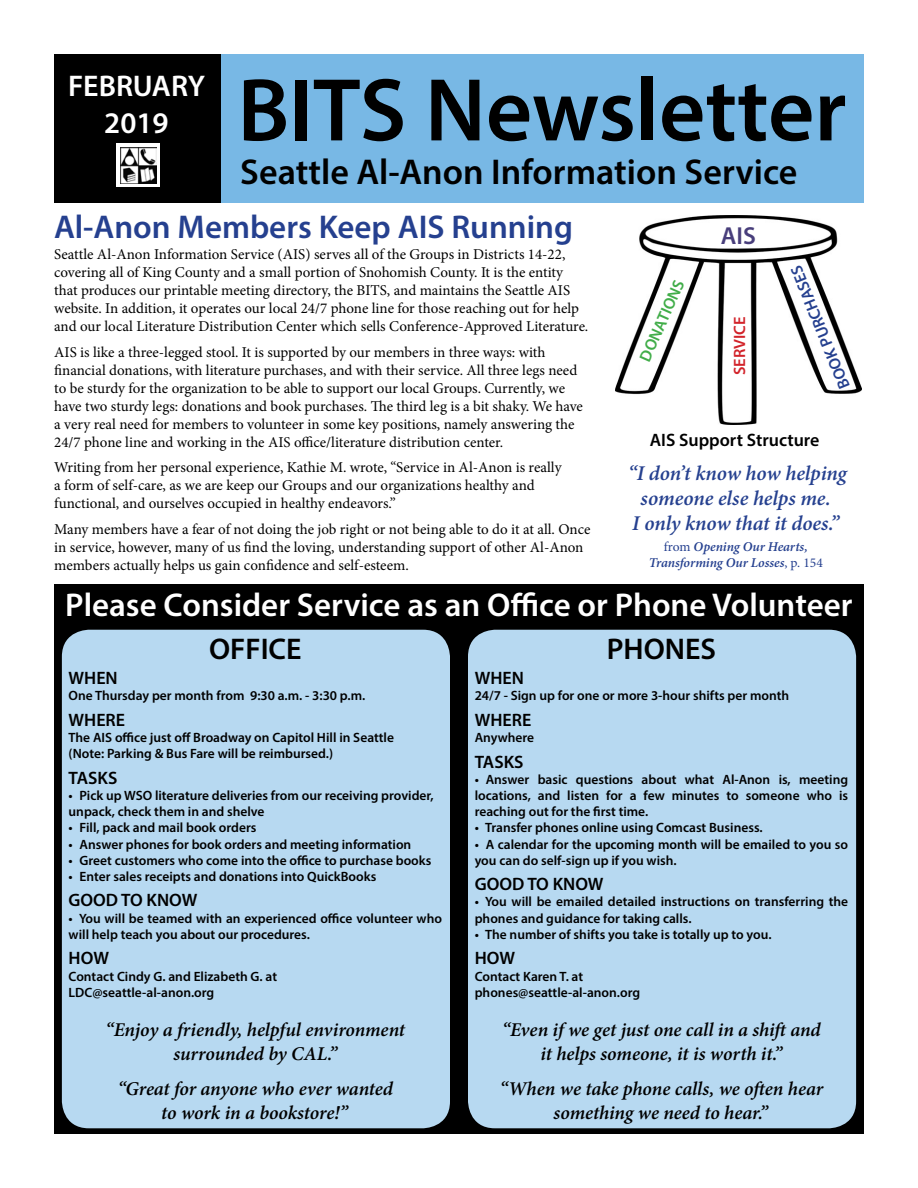
<style>
.page{position:relative;width:918px;height:1188px;background:#fff}
.page>*{position:absolute;margin:0;border:0;box-sizing:border-box;transform-origin:0 0}
.t1{font:600 90px "Myriad Pro";color:#000}
.t2{font:600 36px "Myriad Pro";color:#000}
.t3{font:600 33px "Myriad Pro";color:#fff}
.t4{font:600 33px "Myriad Pro";color:#25408f}
.t5{font:600 30px/37.5px "Myriad Pro";color:#fff;text-align:center}
.t6{font:600 30px "Myriad Pro";color:#000}
.t7{font:600 24.6px "Myriad Pro";color:#483e7b}
.t8{font:italic 600 21px/25.2px "Minion Pro";letter-spacing:-.005em;color:#25408f;text-align:center}
.t9{font:italic 600 19.5px/23.4px "Minion Pro";letter-spacing:-.005em;color:#000;text-align:center}
.t10{font:600 18px "Myriad Pro";color:#000}
.t11{font:600 16.5px "Myriad Pro";color:#25408f}
.t12{font:600 16.5px "Myriad Pro";color:#41ad49}
.t13{font:600 16.5px "Myriad Pro";color:#d2232a}
.t14{font:15px/18px "Minion Pro";letter-spacing:-.005em;color:#000}
.t15{font:600 13.5px/16.2px "Myriad Pro";color:#000}
.t16{font:italic 600 13.5px/16.2px "Minion Pro";letter-spacing:-.005em;color:#25408f;text-align:center}
.s1{font-weight:400;font-style:normal}
</style>
<div class="page">
<img style="left:615px;top:215px;width:247px;height:210px">
<div style="left:54px;top:584px;width:810px;height:550px;background:#000"></div>
<div style="left:220px;top:54px;width:644px;height:148px;background:#78b8e5"></div>
<div style="left:54px;top:54px;width:166px;height:148px;background:#000"></div>
<div style="left:116px;top:144px;width:44px;height:43px;background:#fff"></div>
<img style="left:120px;top:147px;width:37px;height:37px">
<div style="left:62px;top:630px;width:388px;height:498px;background:#b7d9f1;border-radius:27px"></div>
<div style="left:468px;top:630px;width:388px;height:498px;background:#b7d9f1;border-radius:27px"></div>
<h3 class="t5" style="left:68px;top:66px;width:138px">FEBRUARY<br>2019</h3>
<h1 class="t1" style="left:238px;top:53px;width:611px">BITS Newsletter</h1>
<h2 class="t2" style="left:240px;top:149px;width:559px">Seattle Al-Anon Information Service</h2>
<h3 class="t4" style="left:54px;top:206px;width:520px">Al-Anon Members Keep AIS Running</h3>
<p class="t14" style="left:54px;top:246px;width:536px">Seattle Al-Anon Information Service (AIS) serves all of the Groups in Districts 14-22, covering all of King County and a small portion of Snohomish County. It is the entity that produces our printable meeting directory, the BITS, and maintains the Seattle AIS website. In addition, it operates our local 24/7 phone line for those reaching out for help and our local Literature Distribution Center which sells Conference-Approved Literature.</p>
<p class="t14" style="left:54px;top:343px;width:530px">AIS is like a three-legged stool. It is supported by our members in three ways: with financial donations, with literature purchases, and with their service. All three legs need to be sturdy for the organization to be able to support our local Groups. Currently, we have two sturdy legs: donations and book purchases. The third leg is a bit shaky. We have a very real need for members to volunteer in some key positions, namely answering the 24/7 phone line and working in the AIS office/literature distribution center.</p>
<p class="t14" style="left:54px;top:459px;width:509px">Writing from her personal experience, Kathie M. wrote, “Service in Al-Anon is really a form of self-care, as we are keep our Groups and our organizations healthy and functional, and ourselves occupied in healthy endeavors.”</p>
<p class="t14" style="left:54px;top:520px;width:538px">Many members have a fear of not doing the job right or not being able to do it at all. Once in service, however, many of us find the loving, understanding support of other Al-Anon members actually helps us gain confidence and self-esteem.</p>
<p class="t12" style="left:635px;top:356px;width:89px;rotate:-66deg">DONATIONS</p>
<h3 class="t7" style="left:721px;top:220px;width:36px">AIS</h3>
<p class="t13" style="left:729px;top:375px;width:60px;rotate:-90deg">SERVICE</p>
<p class="t11" style="left:835px;top:392px;width:133px;rotate:-112deg">BOOK PURCHASES</p>
<p class="t10" style="left:650px;top:429px;width:171px">AIS Support Structure</p>
<h3 class="t8" style="left:628px;top:460px;width:220px">“I don’t know how helping someone else helps me.<br>I only know that it does.”</h3>
<p class="t16" style="left:649px;top:539px;width:176px"><span class="s1">from</span> Opening Our Hearts,<br>Transforming Our Losses<span class="s1">, p. 154</span></p>
<h3 class="t3" style="left:65px;top:584px;width:789px">Please Consider Service as an Office or Phone Volunteer</h3>
<h3 class="t6" style="left:209px;top:630px;width:94px">OFFICE</h3>
<p class="t10" style="left:69px;top:667px;width:51px">WHEN</p>
<p class="t15" style="left:69px;top:687px;width:298px">One Thursday per month from 9:30 a.m. - 3:30 p.m.</p>
<p class="t10" style="left:69px;top:708px;width:58px">WHERE</p>
<p class="t15" style="left:69px;top:729px;width:327px">The AIS office just off Broadway on Capitol Hill in Seattle (Note: Parking &amp; Bus Fare will be reimbursed.)</p>
<p class="t10" style="left:69px;top:766px;width:50px">TASKS</p>
<p class="t15" style="left:69px;top:787px;width:367px">• Pick up WSO literature deliveries from our receiving provider, unpack, check them in and shelve</p>
<p class="t15" style="left:69px;top:819px;width:189px">• Fill, pack and mail book orders</p>
<p class="t15" style="left:69px;top:836px;width:344px">• Answer phones for book orders and meeting information</p>
<p class="t15" style="left:69px;top:852px;width:364px">• Greet customers who come into the office to purchase books</p>
<p class="t15" style="left:69px;top:868px;width:309px">• Enter sales receipts and donations into QuickBooks</p>
<p class="t10" style="left:69px;top:889px;width:130px">GOOD TO KNOW</p>
<p class="t15" style="left:69px;top:910px;width:375px">• You will be teamed with an experienced office volunteer who will help teach you about our procedures.</p>
<p class="t10" style="left:69px;top:947px;width:42px">HOW</p>
<p class="t15" style="left:69px;top:968px;width:210px">Contact Cindy G. and Elizabeth G. at<br>LDC@seattle-al-anon.org</p>
<h3 class="t9" style="left:106px;top:1018px;width:301px">“Enjoy a friendly, helpful environment surrounded by CAL.”</h3>
<h3 class="t9" style="left:118px;top:1077px;width:277px">“Great for anyone who ever wanted to work in a bookstore!”</h3>
<h3 class="t6" style="left:607px;top:630px;width:111px">PHONES</h3>
<p class="t10" style="left:475px;top:667px;width:51px">WHEN</p>
<p class="t15" style="left:475px;top:687px;width:316px">24/7 - Sign up for one or more 3-hour shifts per month</p>
<p class="t10" style="left:475px;top:708px;width:58px">WHERE</p>
<p class="t15" style="left:475px;top:729px;width:61px">Anywhere</p>
<p class="t10" style="left:475px;top:750px;width:50px">TASKS</p>
<p class="t15" style="left:475px;top:771px;width:375px;text-align:justify">• Answer basic questions about what Al-Anon is, meeting locations, and listen for a few minutes to someone who is reaching out for the first time.</p>
<p class="t15" style="left:475px;top:819px;width:289px">• Transfer phones online using Comcast Business.</p>
<p class="t15" style="left:475px;top:836px;width:375px">• A calendar for the upcoming month will be emailed to you so you can do self-sign up if you wish.</p>
<p class="t10" style="left:475px;top:873px;width:130px">GOOD TO KNOW</p>
<p class="t15" style="left:475px;top:893px;width:375px">• You will be emailed detailed instructions on transferring the phones and guidance for taking calls.</p>
<p class="t15" style="left:475px;top:926px;width:298px">• The number of shifts you take is totally up to you.</p>
<p class="t10" style="left:475px;top:947px;width:42px">HOW</p>
<p class="t15" style="left:475px;top:968px;width:167px">Contact Karen T. at phones@seattle-al-anon.org</p>
<h3 class="t9" style="left:502px;top:1018px;width:320px">“Even if we get just one call in a shift and it helps someone, it is worth it.”</h3>
<h3 class="t9" style="left:500px;top:1077px;width:325px">“When we take phone calls, we often hear something we need to hear.”</h3>
</div>
